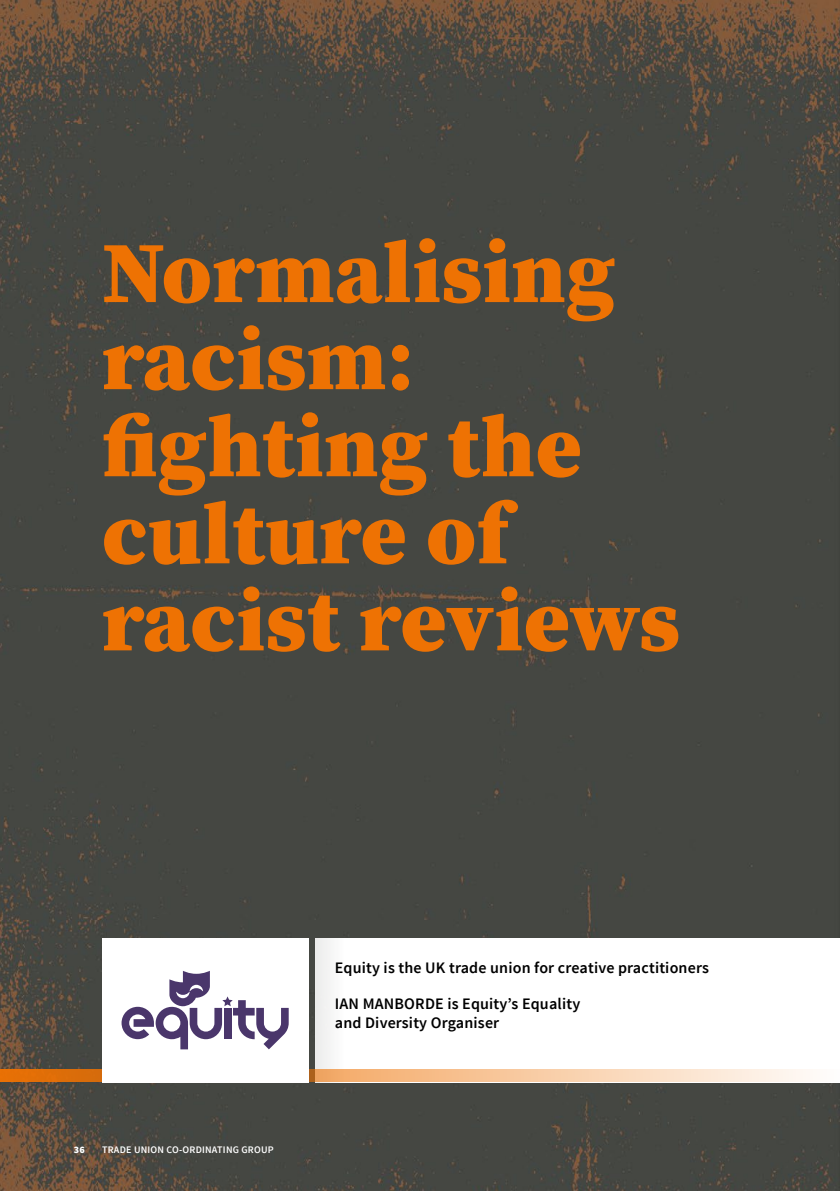
<style>
.page{position:relative;width:840px;height:1191px;background:#fff}
.page>*{position:absolute;margin:0;border:0;box-sizing:border-box;transform-origin:0 0}
.t1{font:87px/87px "Source Serif Variable";letter-spacing:.01em;color:#ee7203}
.t2{font:600 16px/19px "Source Sans Pro";letter-spacing:.01em;color:#000}
.t3{font:600 10px "Source Sans Pro";letter-spacing:.02em;color:#fff}
.t4{font:900 10px "Source Sans Pro";color:#fff}
</style>
<div class="page">
<img style="left:0;top:0;width:839px;height:1191px">
<div style="left:315px;top:938px;width:524px;height:144px;background:#fff"></div>
<svg style="left:0;top:1069px;width:810px;height:13px;background:#f3be8f"></svg>
<div style="left:102px;top:938px;width:206px;height:144px;background:#fff"></div>
<svg style="left:121px;top:970px;width:167px;height:79px"></svg>
<h1 class="t1" style="left:102px;top:230px;width:579px">Normalising racism: fighting the culture of racist reviews</h1>
<p class="t4" style="left:74px;top:1143px;width:12px">36</p>
<p class="t3" style="left:102px;top:1143px;width:173px">TRADE UNION CO-ORDINATING GROUP</p>
<p class="t2" style="left:334px;top:958px;width:375px">Equity is the UK trade union for creative practitioners</p>
<p class="t2" style="left:334px;top:994px;width:247px">IAN MANBORDE is Equity’s Equality and Diversity Organiser</p>
</div>
